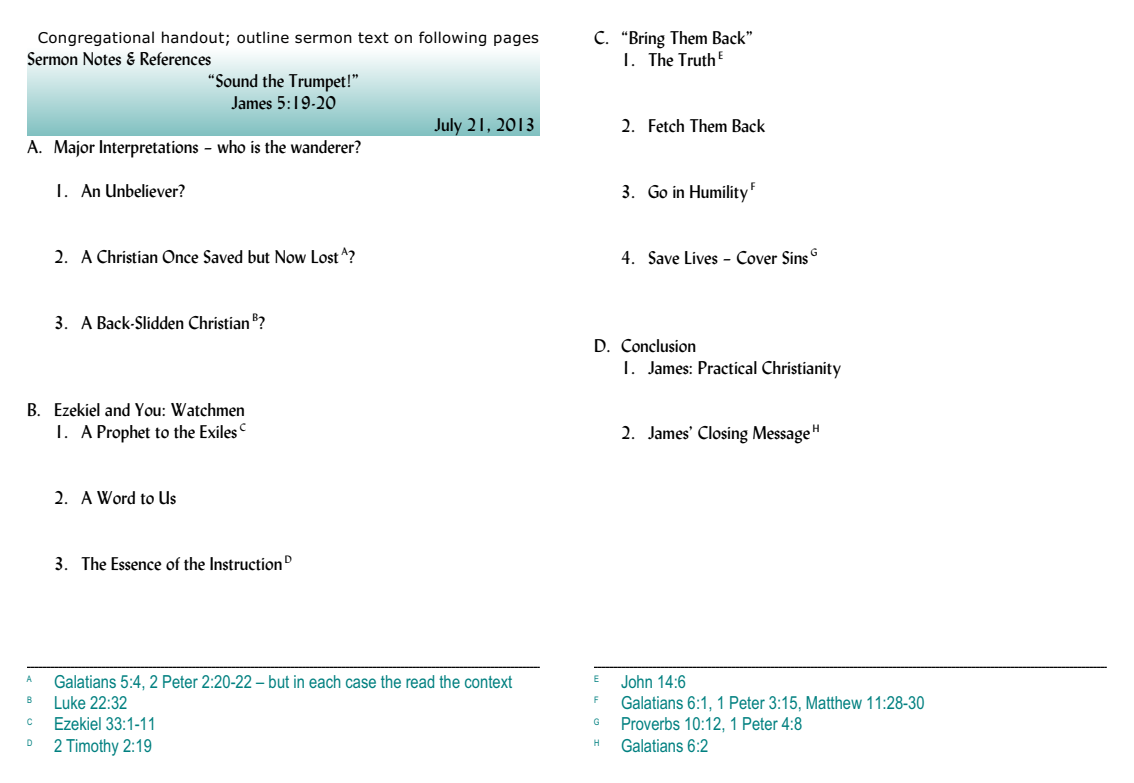
<style>
.page{position:relative;width:1134px;height:783px;background:#fff}
.page>*{position:absolute;margin:0;border:0;box-sizing:border-box;transform-origin:0 0}
.t1{font:18px "Lydian";color:#000}
.t2{font:18px "Arial Narrow";color:#008080}
.t3{font:15px "Verdana";letter-spacing:.02em;color:#000}
.t4{font:9px "Arial Narrow";color:#008080}
</style>
<div class="page">
<svg style="left:27px;top:667px;width:513px;height:1px"></svg>
<svg style="left:594px;top:667px;width:513px;height:1px"></svg>
<p class="t3" style="left:38px;top:31px;width:503px">Congregational handout; outline sermon text on following pages</p>
<p class="t1" style="left:27px;top:52px;width:186px">Sermon Notes &amp; References</p>
<p class="t1" style="left:208px;top:74px;width:153px">“Sound the Trumpet!”</p>
<p class="t1" style="left:231px;top:96px;width:106px">James 5:19-20</p>
<p class="t1" style="left:435px;top:118px;width:103px">July 21, 2013</p>
<p class="t1" style="left:27px;top:140px;width:336px">A. Major Interpretations – who is the wanderer?</p>
<p class="t1" style="left:54px;top:184px;width:133px">1. An Unbeliever?</p>
<p class="t1" style="left:594px;top:31px;width:161px">C. “Bring Them Back”</p>
<p class="t1" style="left:621px;top:53px;width:104px">1. The Truth <sup>E</sup></p>
<p class="t1" style="left:621px;top:119px;width:146px">2. Fetch Them Back</p>
<p class="t1" style="left:621px;top:185px;width:136px">3. Go in Humility <sup>F</sup></p>
<p class="t1" style="left:54px;top:250px;width:303px">2. A Christian Once Saved but Now Lost ?<sup>A</sup></p>
<p class="t1" style="left:621px;top:251px;width:198px">4. Save Lives – Cover Sins <sup>G</sup></p>
<p class="t1" style="left:54px;top:316px;width:213px">3. A Back-Slidden Christian ?<sup>B</sup></p>
<p class="t1" style="left:594px;top:339px;width:103px">D. Conclusion</p>
<p class="t1" style="left:621px;top:361px;width:221px">1. James: Practical Christianity</p>
<p class="t1" style="left:27px;top:403px;width:219px">B. Ezekiel and You: Watchmen</p>
<p class="t1" style="left:54px;top:425px;width:194px">1. A Prophet to the Exiles <sup>C</sup></p>
<p class="t1" style="left:621px;top:426px;width:200px">2. James’ Closing Message <sup>H</sup></p>
<p class="t1" style="left:54px;top:491px;width:124px">2. A Word to Us</p>
<p class="t1" style="left:54px;top:557px;width:239px">3. The Essence of the Instruction <sup>D</sup></p>
<p class="t4" style="left:27px;top:675px;width:6px">A</p>
<p class="t2" style="left:54px;top:674px;width:460px">Galatians 5:4, 2 Peter 2:20-22 – but in each case the read the context</p>
<p class="t4" style="left:594px;top:675px;width:6px">E</p>
<p class="t2" style="left:621px;top:674px;width:67px">John 14:6</p>
<p class="t4" style="left:27px;top:697px;width:6px">B</p>
<p class="t2" style="left:54px;top:696px;width:75px">Luke 22:32</p>
<p class="t4" style="left:594px;top:697px;width:6px">F</p>
<p class="t2" style="left:621px;top:696px;width:305px">Galatians 6:1, 1 Peter 3:15, Matthew 11:28-30</p>
<p class="t4" style="left:27px;top:718px;width:7px">C</p>
<p class="t2" style="left:54px;top:717px;width:104px">Ezekiel 33:1-11</p>
<p class="t4" style="left:594px;top:718px;width:7px">G</p>
<p class="t2" style="left:621px;top:717px;width:183px">Proverbs 10:12, 1 Peter 4:8</p>
<p class="t4" style="left:27px;top:739px;width:7px">D</p>
<p class="t2" style="left:54px;top:739px;width:99px">2 Timothy 2:19</p>
<p class="t4" style="left:594px;top:739px;width:7px">H</p>
<p class="t2" style="left:621px;top:739px;width:89px">Galatians 6:2</p>
</div>
